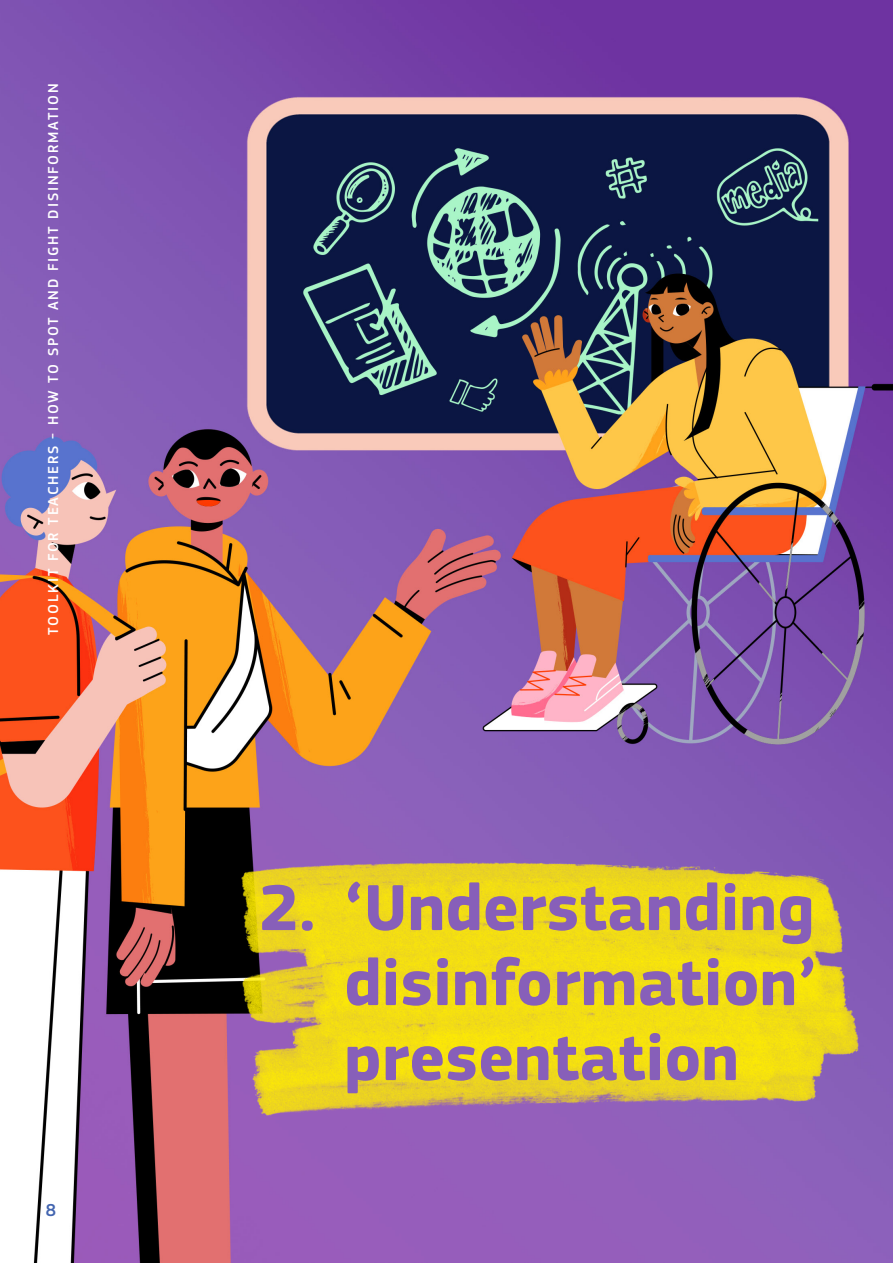
<style>
.page{position:relative;width:893px;height:1263px;background:#fff}
.page>*{position:absolute;margin:0;border:0;box-sizing:border-box;transform-origin:0 0}
.t1{font:700 67.5px/75px "EC Square Sans Pro";color:#875fb9;text-align:justify}
.t2{font:500 18px "EC Square Sans Pro";color:#4365b0}
.t3{font:500 15px "EC Square Sans Pro";letter-spacing:.12em;color:#fff}
</style>
<div class="page">
<img style="left:0;top:0;width:893px;height:1263px">
<img style="left:239px;top:836px;width:620px;height:306px">
<p class="t3" style="left:44px;top:634px;width:553px;rotate:-90deg">TOOLKIT FOR TEACHERS - HOW TO SPOT AND FIGHT DISINFORMATION</p>
<p class="t2" style="left:46px;top:1199px;width:12px">8</p>
<h1 class="t1" style="left:344px;top:872px;width:474px;text-indent:-85px">2. ‘Understanding disinformation’ presentation</h1>
</div>
